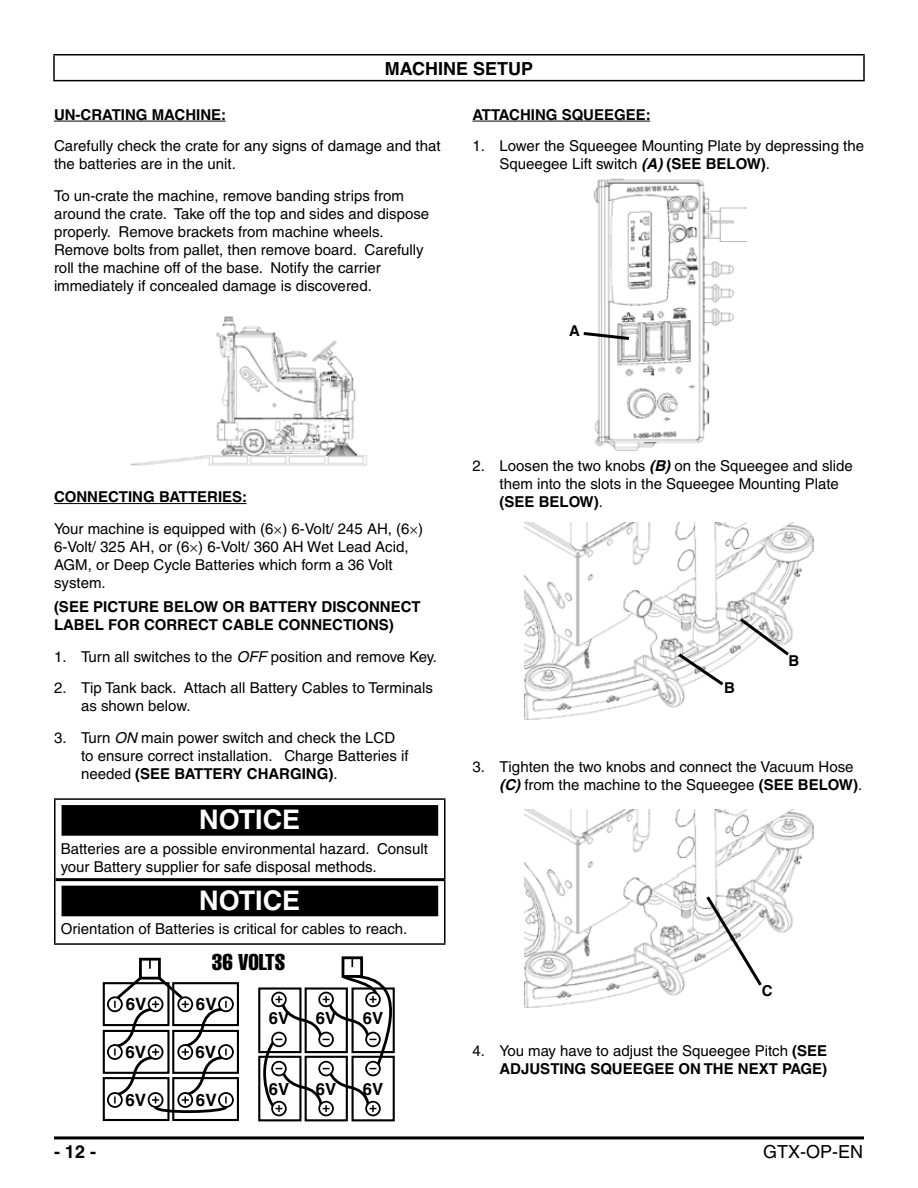
<style>
.page{position:relative;width:918px;height:1188px;background:#fff}
.page>*{position:absolute;margin:0;border:0;box-sizing:border-box;transform-origin:0 0}
.t1{font:700 27px "Helvetica";color:#fff}
.t2{font:extra-condensed 22.5px "Helvetica";color:#000}
.t3{font:700 18px "Helvetica";color:#000}
.t4{font:18px "Helvetica";color:#000}
.t5{font:700 17.1px "Helvetica";color:#000}
.t6{font:700 16.8px "Helvetica";color:#000}
.t7{font:15px/18px "Helvetica";color:#000}
.t8{font:700 15px/18px "Helvetica";color:#000}
.s1{font-weight:700;font-style:italic}
.s2{font-weight:700}
.s3{font-family:"Minion Pro"}
.s4{font-style:italic}
.s5{font-style:inherit}
</style>
<div class="page">
<hr style="left:54px;top:1136px;width:810px;height:3px;background:#000">
<hr style="left:53px;top:54px;width:812px;height:2px;background:#000">
<hr style="left:53px;top:55px;width:2px;height:25px;background:#000">
<hr style="left:863px;top:55px;width:2px;height:25px;background:#000">
<hr style="left:53px;top:80px;width:812px;height:1px;background:#000">
<hr style="left:54px;top:121px;width:172px;height:1px;background:#000">
<hr style="left:54px;top:503px;width:193px;height:1px;background:#000">
<hr style="left:56px;top:878px;width:388px;height:3px;background:#000">
<hr style="left:54px;top:798px;width:392px;height:2px;background:#000">
<hr style="left:54px;top:800px;width:2px;height:80px;background:#000">
<hr style="left:444px;top:800px;width:2px;height:80px;background:#000">
<hr style="left:54px;top:880px;width:2px;height:63px;background:#000">
<hr style="left:444px;top:880px;width:2px;height:63px;background:#000">
<hr style="left:54px;top:943px;width:392px;height:2px;background:#000">
<div style="left:62px;top:805px;width:376px;height:31px;background:#000;border:2px solid #000"></div>
<div style="left:62px;top:886px;width:376px;height:30px;background:#000"></div>
<hr style="left:472px;top:121px;width:178px;height:1px;background:#000">
<div style="left:103px;top:1030px;width:67px;height:44px;border:2px solid #000"></div>
<div style="left:103px;top:1077px;width:67px;height:44px;border:2px solid #000"></div>
<div style="left:172px;top:1030px;width:67px;height:44px;border:2px solid #000"></div>
<div style="left:172px;top:1077px;width:67px;height:44px;border:2px solid #000"></div>
<div style="left:103px;top:982px;width:67px;height:44px;border:2px solid #000"></div>
<div style="left:172px;top:982px;width:67px;height:44px;border:2px solid #000"></div>
<div style="left:139px;top:958px;width:22px;height:22px;border:3px solid #000"></div>
<div style="left:218px;top:1092px;width:16px;height:16px;border:2px solid #000;border-radius:50%"></div>
<div style="left:107px;top:996px;width:16px;height:16px;border:2px solid #000;border-radius:50%"></div>
<div style="left:218px;top:996px;width:16px;height:16px;border:2px solid #000;border-radius:50%"></div>
<div style="left:107px;top:1092px;width:16px;height:16px;border:2px solid #000;border-radius:50%"></div>
<div style="left:218px;top:1044px;width:16px;height:16px;border:2px solid #000;border-radius:50%"></div>
<div style="left:107px;top:1044px;width:16px;height:16px;border:2px solid #000;border-radius:50%"></div>
<svg style="left:114px;top:959px;width:115px;height:155px"></svg>
<div style="left:342px;top:956px;width:21px;height:22px;border:3px solid #000"></div>
<svg style="left:351px;top:958px;width:2px;height:9px"></svg>
<div style="left:305px;top:1056px;width:43px;height:65px;border:2px solid #000"></div>
<div style="left:258px;top:1056px;width:44px;height:65px;border:2px solid #000"></div>
<div style="left:352px;top:1056px;width:43px;height:65px;border:2px solid #000"></div>
<div style="left:271px;top:1101px;width:16px;height:15px;border:2px solid #000;border-radius:50%"></div>
<div style="left:365px;top:1101px;width:16px;height:15px;border:2px solid #000;border-radius:50%"></div>
<div style="left:318px;top:1101px;width:16px;height:15px;border:2px solid #000;border-radius:50%"></div>
<svg style="left:258px;top:973px;width:137px;height:139px"></svg>
<img style="left:593px;top:178px;width:153px;height:273px">
<svg style="left:583px;top:330px;width:49px;height:12px"></svg>
<img style="left:524px;top:523px;width:289px;height:197px">
<svg style="left:675px;top:651px;width:52px;height:37px"></svg>
<svg style="left:737px;top:615px;width:55px;height:43px"></svg>
<img style="left:524px;top:810px;width:289px;height:198px">
<svg style="left:703px;top:893px;width:62px;height:96px"></svg>
<img style="left:130px;top:316px;width:237px;height:150px">
<p class="t3" style="left:385px;top:57px;width:150px">MACHINE SETUP</p>
<p class="t8" style="left:54px;top:105px;width:174px">UN-CRATING MACHINE:</p>
<p class="t7" style="left:54px;top:137px;width:388px">Carefully check the crate for any signs of damage and that the batteries are in the unit.</p>
<p class="t7" style="left:54px;top:186px;width:377px">To un-crate the machine, remove banding strips from around the crate. Take off the top and sides and dispose properly. Remove brackets from machine wheels.<br>Remove bolts from pallet, then remove board. Carefully roll the machine off of the base. Notify the carrier immediately if concealed damage is discovered.</p>
<p class="t8" style="left:472px;top:105px;width:180px">ATTACHING SQUEEGEE:</p>
<p class="t7" style="left:500px;top:137px;width:366px;text-indent:-27px">1. Lower the Squeegee Mounting Plate by depressing the<br>Squeegee Lift switch <span class="s1">(A)</span> <span class="s2">(SEE BELOW)</span>.</p>
<p class="t8" style="left:569px;top:321px;width:12px">A</p>
<p class="t7" style="left:54px;top:481px;width:371px;line-height:31.5px"><span class="s2">CONNECTING BATTERIES:<br></span>Your machine is equipped with (6<span class="s3">×</span>) 6-Volt/ 245 AH, (6<span class="s3">×</span>)</p>
<p class="t7" style="left:54px;top:537px;width:356px">6-Volt/ 325 AH, or (6<span class="s3">×</span>) 6-Volt/ 360 AH Wet Lead Acid,<br>AGM, or Deep Cycle Batteries which form a 36 Volt system.</p>
<p class="t8" style="left:54px;top:598px;width:368px">(SEE PICTURE BELOW OR BATTERY DISCONNECT<br>LABEL FOR CORRECT CABLE CONNECTIONS)</p>
<p class="t7" style="left:54px;top:648px;width:385px">1. Turn all switches to the <span class="s4">OFF</span> position and remove Key.</p>
<p class="t7" style="left:81px;top:679px;width:353px;text-indent:-27px">2. Tip Tank back. Attach all Battery Cables to Terminals as shown below.</p>
<p class="t7" style="left:81px;top:729px;width:329px;text-indent:-27px">3. Turn <span class="s4">ON</span> main power switch and check the LCD to ensure correct installation. Charge Batteries if needed <span class="s2">(SEE BATTERY CHARGING)</span>.</p>
<h1 class="t1" style="left:199px;top:803px;width:102px">NOTICE</h1>
<p class="t7" style="left:61px;top:839px;width:369px">Batteries are a possible environmental hazard. Consult your Battery supplier for safe disposal methods.</p>
<h1 class="t1" style="left:199px;top:884px;width:102px">NOTICE</h1>
<p class="t7" style="left:61px;top:920px;width:348px">Orientation of Batteries is critical for cables to reach.</p>
<p class="t5" style="left:126px;top:993px;width:22px">6V</p>
<p class="t5" style="left:125px;top:1041px;width:22px">6V</p>
<p class="t5" style="left:125px;top:1089px;width:22px">6V</p>
<h2 class="t2" style="left:212px;top:948px;width:75px">36 VOLTS</h2>
<p class="t5" style="left:196px;top:993px;width:22px">6V</p>
<p class="t5" style="left:195px;top:1041px;width:22px">6V</p>
<p class="t5" style="left:196px;top:1089px;width:22px">6V</p>
<p class="t6" style="left:269px;top:1008px;width:22px">6V</p>
<p class="t6" style="left:316px;top:1008px;width:22px">6V</p>
<p class="t6" style="left:363px;top:1008px;width:22px">6V</p>
<p class="t6" style="left:269px;top:1079px;width:22px">6V</p>
<p class="t6" style="left:316px;top:1079px;width:22px">6V</p>
<p class="t6" style="left:363px;top:1079px;width:22px">6V</p>
<p class="t7" style="left:500px;top:456px;width:355px;text-indent:-27px">2. Loosen the two knobs <span class="s1">(B)</span> on the Squeegee and slide them into the slots in the Squeegee Mounting Plate <span class="s2">(SEE BELOW)</span>.</p>
<p class="t8" style="left:724px;top:678px;width:12px">B</p>
<p class="t8" style="left:788px;top:651px;width:12px">B</p>
<p class="t7" style="left:500px;top:758px;width:364px;text-indent:-27px">3. Tighten the two knobs and connect the Vacuum Hose <span class="s1">(C)</span> from the machine to the Squeegee <span class="s2">(SEE BELOW)</span>.</p>
<p class="t8" style="left:762px;top:981px;width:12px">C</p>
<p class="t7" style="left:472px;top:1041px;width:356px;text-align:right">4. You may have to adjust the Squeegee Pitch <span class="s2">(SEE<br>ADJUSTING SQUEEGEE ON THE NEXT PAGE)</span></p>
<p class="t3" style="left:54px;top:1141px;width:44px">- 12 -</p>
<p class="t4" style="left:763px;top:1141px;width:102px"><span class="s5">GTX</span>-OP-EN</p>
</div>
